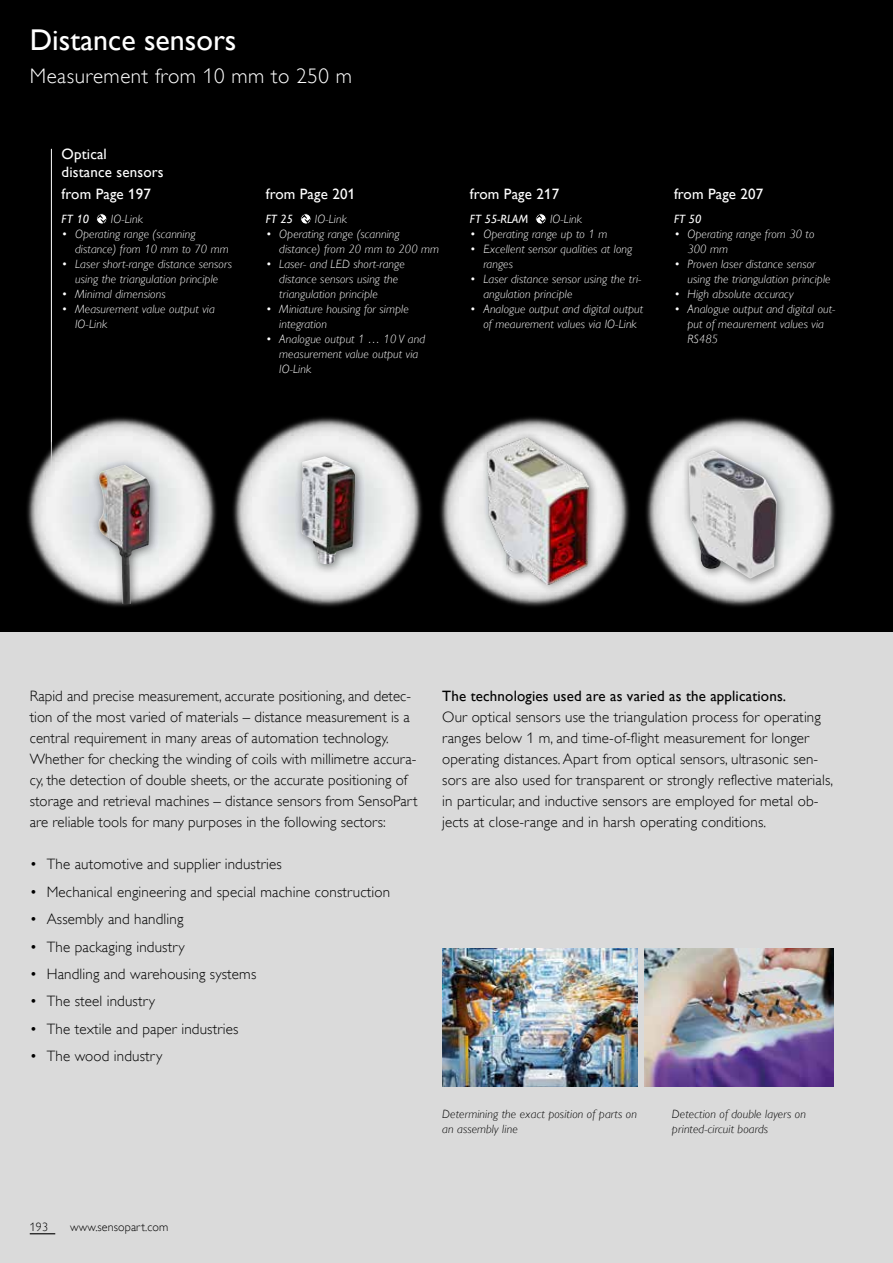
<style>
.page{position:relative;width:893px;height:1263px;background:#dadada}
.page>*{position:absolute;margin:0;border:0;box-sizing:border-box;transform-origin:0 0}
.t1{font:30px "Gill Alt One";color:#fff}
.t2{font:300 21px "Gill Alt One";letter-spacing:.025em;color:#fff}
.t3{font:300 15px/21px "Gill Alt One";letter-spacing:.01em;color:#000}
.t4{font:15px/18px "Gill Alt One";letter-spacing:.01em;color:#fff}
.t5{font:15px "Gill Alt One";letter-spacing:.01em;color:#000}
.t6{font:italic 300 12px/15px "Gill Alt One";letter-spacing:.01em;color:#fff}
.t7{font:italic 300 12px/15px "Gill Alt One";letter-spacing:.01em;color:#000}
.t8{font:italic 12px "Gill Alt One";letter-spacing:.01em;color:#fff}
.t9{font:300 12px "Gill Alt One";letter-spacing:.01em;color:#000}
</style>
<div class="page">
<svg style="left:30px;top:1233px;width:25px;height:1px"></svg>
<div style="left:0;top:0;width:893px;height:631px;background:#000"></div>
<hr style="left:51px;top:149px;width:1px;height:376px;background:#fff">
<div style="left:301px;top:214px;width:10px;height:10px;border:1px solid #000;border-radius:50%"></div>
<svg style="left:302px;top:215px;width:8px;height:8px"></svg>
<div style="left:536px;top:214px;width:10px;height:10px;border:1px solid #000;border-radius:50%"></div>
<svg style="left:537px;top:215px;width:8px;height:8px"></svg>
<div style="left:97px;top:214px;width:10px;height:10px;border:1px solid #000;border-radius:50%"></div>
<svg style="left:97px;top:215px;width:9px;height:8px"></svg>
<img style="left:22px;top:412px;width:200px;height:200px;border-radius:100px">
<img style="left:641px;top:412px;width:200px;height:200px;border-radius:100px">
<img style="left:435px;top:412px;width:200px;height:200px;border-radius:100px">
<img style="left:228px;top:412px;width:200px;height:200px;border-radius:100px">
<div style="left:481px;top:431px;width:118px;height:163px;background:#000;opacity:.5"></div>
<img style="left:488px;top:438px;width:100px;height:146px">
<div style="left:294px;top:449px;width:72px;height:126px;background:#000;opacity:.5"></div>
<img style="left:302px;top:456px;width:53px;height:108px">
<div style="left:91px;top:458px;width:70px;height:156px;background:#000;opacity:.5"></div>
<img style="left:98px;top:465px;width:52px;height:139px">
<div style="left:681px;top:443px;width:106px;height:145px;background:#000;opacity:.5"></div>
<img style="left:689px;top:450px;width:88px;height:129px">
<img style="left:644px;top:948px;width:189px;height:139px">
<img style="left:442px;top:948px;width:196px;height:139px">
<h1 class="t1" style="left:30px;top:23px;width:208px">Distance sensors</h1>
<h2 class="t2" style="left:30px;top:64px;width:324px">Measurement from 10 mm to 250 m</h2>
<p class="t4" style="left:62px;top:145px;width:104px">Optical<br>distance sensors</p>
<p class="t4" style="left:62px;top:185px;width:91px">from Page 197</p>
<p class="t8" style="left:62px;top:212px;width:29px">FT 10</p>
<p class="t6" style="left:111px;top:211px;width:33px">IO-Link</p>
<p class="t6" style="left:75px;top:226px;width:155px;text-indent:-14px">• Operating range (scanning distance) from 10 mm to 70 mm</p>
<p class="t6" style="left:62px;top:256px;width:172px;text-align:center">• Laser short-range distance sensors using the triangulation principle</p>
<p class="t6" style="left:62px;top:286px;width:105px">• Minimal dimensions</p>
<p class="t6" style="left:75px;top:301px;width:141px;text-indent:-14px">• Measurement value output via<br>IO-Link</p>
<p class="t4" style="left:266px;top:185px;width:91px">from Page 201</p>
<p class="t8" style="left:266px;top:212px;width:29px">FT 25</p>
<p class="t6" style="left:315px;top:211px;width:33px">IO-Link</p>
<p class="t6" style="left:279px;top:226px;width:161px;text-indent:-14px">• Operating range (scanning distance) from 20 mm to 200 mm</p>
<p class="t6" style="left:279px;top:256px;width:127px;text-indent:-14px">• Laser- and LED short-range distance sensors using the triangulation principle</p>
<p class="t6" style="left:279px;top:301px;width:131px;text-indent:-14px">• Miniature housing for simple integration</p>
<p class="t6" style="left:279px;top:331px;width:147px;text-indent:-14px">• Analogue output 1 … 10 V and measurement value output via<br>IO-Link</p>
<p class="t4" style="left:470px;top:185px;width:91px">from Page 217</p>
<p class="t8" style="left:470px;top:212px;width:60px">FT 55-RLAM</p>
<p class="t6" style="left:550px;top:211px;width:33px">IO-Link</p>
<p class="t6" style="left:470px;top:226px;width:139px">• Operating range up to 1 m</p>
<p class="t6" style="left:483px;top:241px;width:151px;text-indent:-14px">• Excellent sensor qualities at long ranges</p>
<p class="t6" style="left:483px;top:271px;width:160px;text-indent:-14px">• Laser distance sensor using the tri&shy;angulation principle</p>
<p class="t6" style="left:470px;top:301px;width:175px;text-align:center">• Analogue output and digital output of meaurement values via IO-Link</p>
<p class="t4" style="left:674px;top:185px;width:91px">from Page 207</p>
<p class="t8" style="left:674px;top:212px;width:29px">FT 50</p>
<p class="t6" style="left:687px;top:226px;width:128px;text-indent:-14px">• Operating range from 30 to<br>300 mm</p>
<p class="t6" style="left:687px;top:256px;width:145px;text-indent:-14px">• Proven laser distance sensor using the triangulation principle</p>
<p class="t6" style="left:674px;top:286px;width:121px">• High absolute accuracy</p>
<p class="t6" style="left:687px;top:301px;width:150px;text-indent:-14px">• Analogue output and digital out&shy;put of meaurement values via<br>RS485</p>
<p class="t3" style="left:30px;top:686px;width:389px">Rapid and precise measurement, accurate positioning, and detec&shy;tion of the most varied of materials – distance measurement is a central requirement in many areas of automation technology.<br>Whether for checking the winding of coils with millimetre accura&shy;cy, the detection of double sheets, or the accurate positioning of storage and retrieval machines – distance sensors from SensoPart are reliable tools for many purposes in the following sectors:</p>
<p class="t3" style="left:30px;top:854px;width:254px">• The automotive and supplier industries</p>
<p class="t3" style="left:30px;top:881px;width:362px">• Mechanical engineering and special machine construction</p>
<p class="t3" style="left:30px;top:908px;width:155px">• Assembly and handling</p>
<p class="t3" style="left:30px;top:936px;width:157px">• The packaging industry</p>
<p class="t3" style="left:30px;top:963px;width:228px">• Handling and warehousing systems</p>
<p class="t3" style="left:30px;top:991px;width:127px">• The steel industry</p>
<p class="t3" style="left:30px;top:1018px;width:210px">• The textile and paper industries</p>
<p class="t3" style="left:30px;top:1045px;width:134px">• The wood industry</p>
<p class="t5" style="left:442px;top:688px;width:345px">The technologies used are as varied as the applications.</p>
<p class="t3" style="left:442px;top:707px;width:392px">Our optical sensors use the triangulation process for operating ranges below 1 m, and time-of-flight measurement for longer operating distances. Apart from optical sensors, ultrasonic sen&shy;sors are also used for transparent or strongly reflective materials, in particular, and inductive sensors are employed for metal ob&shy;jects at close-range and in harsh operating conditions.</p>
<p class="t7" style="left:442px;top:1106px;width:196px">Determining the exact position of parts on an assembly line</p>
<p class="t7" style="left:672px;top:1106px;width:135px">Detection of double layers on printed-circuit boards</p>
<p class="t9" style="left:30px;top:1220px;width:20px">193</p>
<p class="t9" style="left:70px;top:1220px;width:100px">www.sensopart.com</p>
</div>
